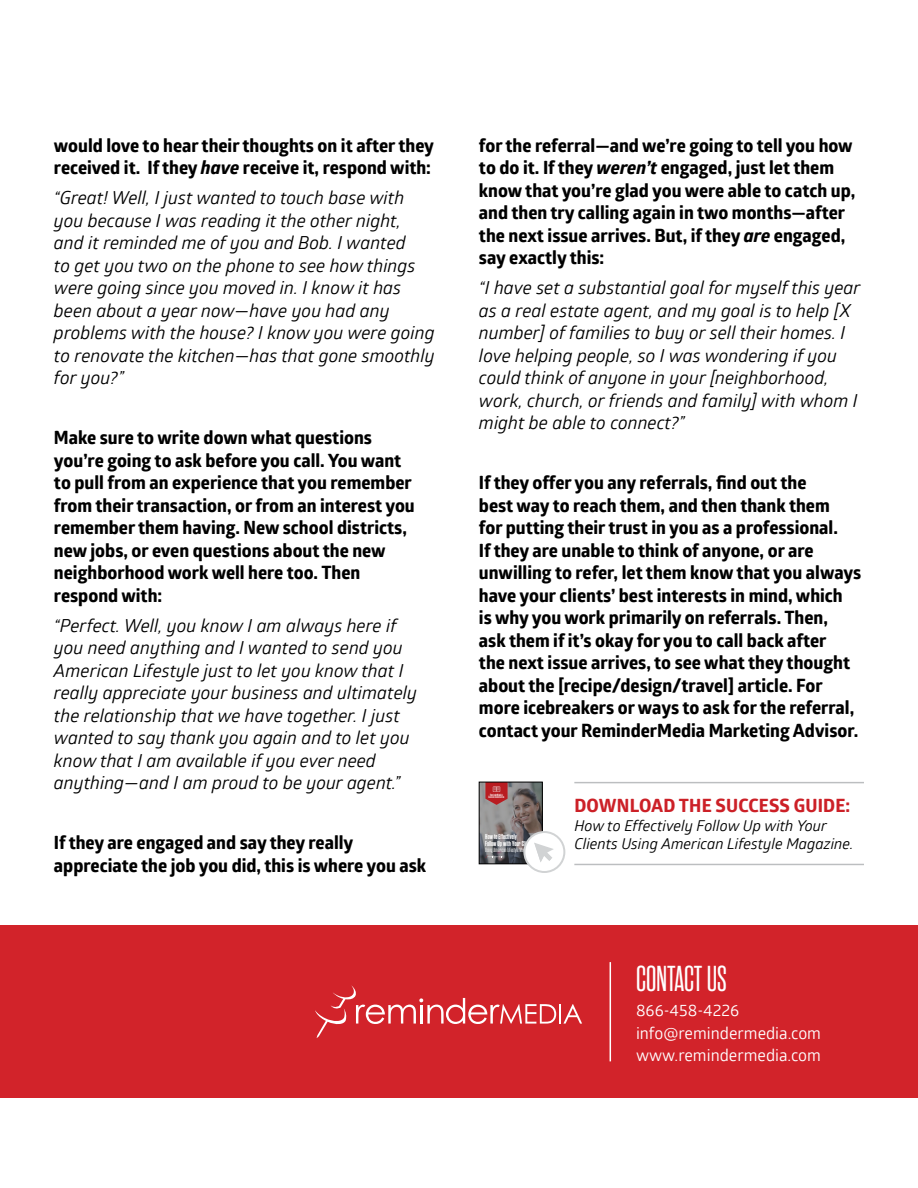
<style>
.page{position:relative;width:918px;height:1188px;background:#fff}
.page>*{position:absolute;margin:0;border:0;box-sizing:border-box;transform-origin:0 0}
.t1{font:36px "Rama Gothic M";color:#fff}
.t2{font:700 18px/22.5px "Globerx";color:#000}
.t3{font:italic 18px/22.5px "Glober";color:#000}
.t4{font:700 18px "Globerx";letter-spacing:.01em;color:#cc2027}
.t5{font:16.5px/22.5px "Glober";color:#fff}
.t6{font:italic 15px/18px "Glober";color:#000}
.t7{font:700 7.2px/7.1px "Rama Gothic M";color:#fff}
.t8{font:6.15px "Rama Gothic M";color:#fff}
.t9{font:600 3.15px/2.8px "Rama Gothic M";color:#fff;text-align:center}
.s1{font-style:italic}
</style>
<div class="page">
<div style="left:0;top:926px;width:918px;height:172px;background:#d2232a"></div>
<hr style="left:610px;top:962px;width:1px;height:99px;background:#fff">
<hr style="left:559px;top:1004px;width:2px;height:20px;background:#fff">
<svg style="left:563px;top:1004px;width:19px;height:20px"></svg>
<svg style="left:315px;top:985px;width:241px;height:53px"></svg>
<img style="left:481px;top:784px;width:60px;height:78px">
<svg style="left:485px;top:855px;width:18px;height:3px"></svg>
<svg style="left:485px;top:784px;width:23px;height:21px"></svg>
<div style="left:479px;top:782px;width:64px;height:82px;border:1px solid #000"></div>
<hr style="left:574px;top:782px;width:290px;height:1px;background:#bcbec0">
<hr style="left:574px;top:864px;width:290px;height:1px;background:#bcbec0">
<div style="left:524px;top:832px;width:40px;height:40px;background:#fff;border-radius:50%"></div>
<div style="left:523px;top:831px;width:42px;height:42px;border:2px solid #d1d3d4;border-radius:50%"></div>
<svg style="left:534px;top:843px;width:20px;height:19px"></svg>
<p class="t2" style="left:54px;top:134px;width:382px">would love to hear their thoughts on it after they received it. If they <span class="s1">have</span> receive it, respond with:</p>
<p class="t3" style="left:54px;top:186px;width:382px">“Great! Well, I just wanted to touch base with you because I was reading it the other night, and it reminded me of you and Bob. I wanted<br>to get you two on the phone to see how things were going since you moved in. I know it has been about a year now—have you had any problems with the house? I know you were going to renovate the kitchen—has that gone smoothly for you?”</p>
<p class="t2" style="left:54px;top:426px;width:362px">Make sure to write down what questions you’re going to ask before you call. You want to pull from an experience that you remember from their transaction, or from an interest you remember them having. New school districts, new jobs, or even questions about the new neighborhood work well here too. Then respond with:</p>
<p class="t3" style="left:54px;top:613px;width:365px">“Perfect. Well, you know I am always here if you need anything and I wanted to send you American Lifestyle just to let you know that I really appreciate your business and ultimately the relationship that we have together. I just wanted to say thank you again and to let you know that I am available if you ever need anything—and I am proud to be your agent.”</p>
<p class="t2" style="left:54px;top:831px;width:374px">If they are engaged and say they really appreciate the job you did, this is where you ask</p>
<p class="t2" style="left:479px;top:134px;width:378px">for the referral—and we’re going to tell you how to do it. If they <span class="s1">weren’t</span> engaged, just let them know that you’re glad you were able to catch up, and then try calling again in two months—after the next issue arrives. But, if they <span class="s1">are</span> engaged, say exactly this:</p>
<p class="t3" style="left:479px;top:276px;width:383px">“I have set a substantial goal for myself this year as a real estate agent, and my goal is to help [X number] of families to buy or sell their homes. I love helping people, so I was wondering if you could think of anyone in your [neighborhood, work, church, or friends and family] with whom I might be able to connect?”</p>
<p class="t2" style="left:479px;top:471px;width:384px">If they offer you any referrals, find out the<br>best way to reach them, and then thank them<br>for putting their trust in you as a professional.<br>If they are unable to think of anyone, or are unwilling to refer, let them know that you always have your clients’ best interests in mind, which<br>is why you work primarily on referrals. Then,<br>ask them if it’s okay for you to call back after<br>the next issue arrives, to see what they thought about the [recipe/design/travel] article. For more icebreakers or ways to ask for the referral, contact your ReminderMedia Marketing Advisor.</p>
<p class="t9" style="left:489px;top:793px;width:17px">ReminderMedia’s<br>Success Guide Series</p>
<p class="t7" style="left:485px;top:833px;width:50px">How to Effectively<br>Follow Up with Your Clients</p>
<p class="t8" style="left:485px;top:847px;width:49px">Using American Lifestyle Magazine</p>
<p class="t4" style="left:574px;top:792px;width:277px">Download THE success guide:</p>
<p class="t6" style="left:574px;top:816px;width:281px">How to Effectively Follow Up with Your<br>Clients Using American Lifestyle Magazine.</p>
<h1 class="t1" style="left:636px;top:961px;width:92px">CONTACT US</h1>
<p class="t5" style="left:636px;top:999px;width:187px">866-458-4226 info@remindermedia.com www.remindermedia.com</p>
</div>
